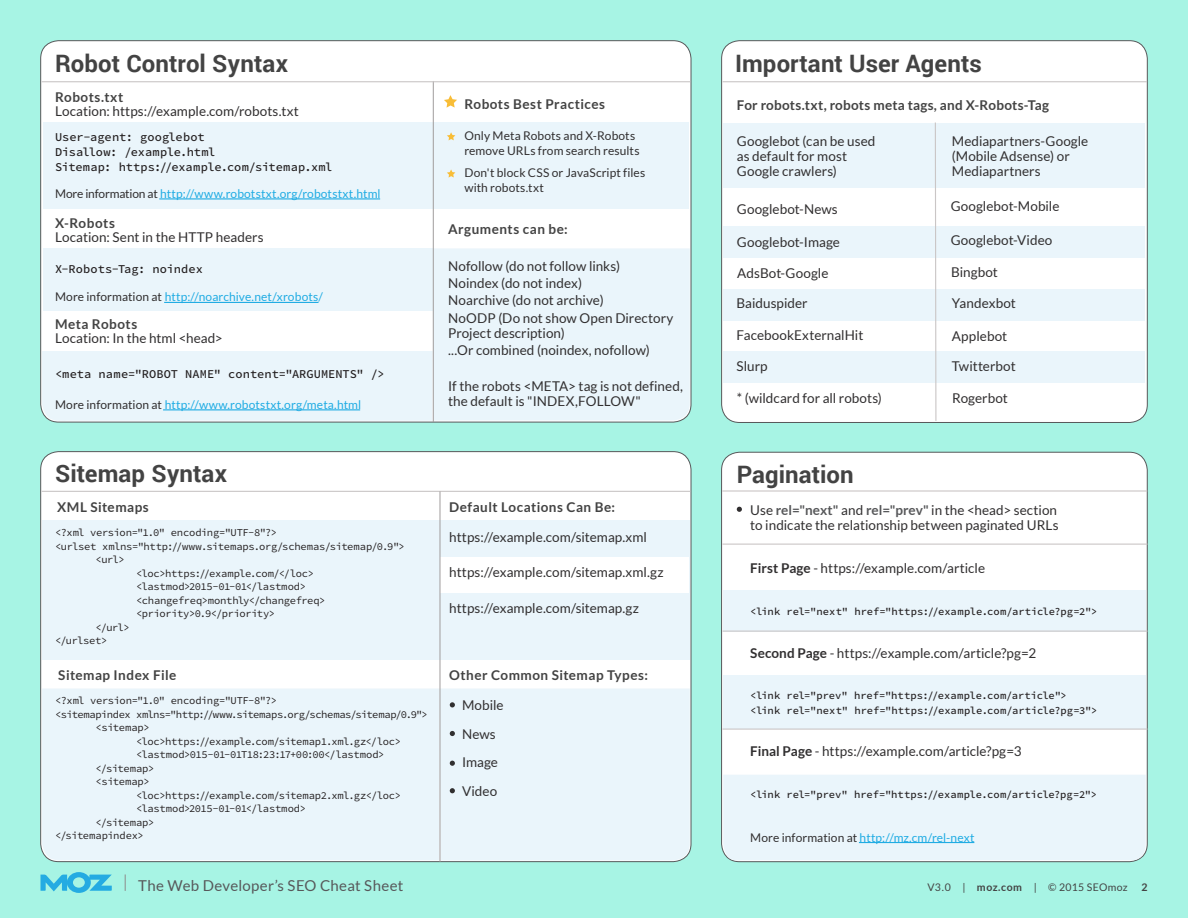
<style>
.page{position:relative;width:1188px;height:918px;background:#a7f4e4}
.page>*{position:absolute;margin:0;border:0;box-sizing:border-box;transform-origin:0 0}
.t1{font:700 24px "Roboto";letter-spacing:.005em;color:#434343}
.t2{font:15px "Lato";letter-spacing:.02em;color:#57585a}
.t3{font:13.5px/15px "Lato";letter-spacing:.005em;color:#312f30}
.t4{font:700 13.5px "Lato";letter-spacing:.035em;color:#434343}
.t5{font:700 13.5px "Lato";letter-spacing:.015em;color:#434343}
.t6{font:12px "Lato";letter-spacing:.005em;color:#20ace3}
.t7{font:500 12px/15px "Source Code Pro";color:#231f20}
.t8{font:12px/15px "Lato";letter-spacing:.01em;color:#312f30}
.t9{font:10.5px "Source Code Pro";letter-spacing:-.025em;color:#231f20}
.t10{font:500 10.5px/15px "Source Code Pro";color:#231f20}
.t11{font:10.5px "Lato";letter-spacing:.035em;color:#434343}
.t12{font:700 10.5px "Lato";color:#434343}
.s1{color:#312f30}
.s2{font-weight:700;color:#57585a}
.s3{font-weight:700}
</style>
<div class="page">
<svg style="left:40px;top:872px;width:72px;height:21px"></svg>
<svg style="left:125px;top:874px;width:1px;height:17px"></svg>
<div style="left:41px;top:41px;width:650px;height:381px;background:#fff;border-radius:18px"></div>
<div style="left:41px;top:452px;width:650px;height:410px;background:#fff;border-radius:18px"></div>
<div style="left:42px;top:351px;width:391px;height:71px;background:#eaf5fb"></div>
<div style="left:42px;top:688px;width:398px;height:174px;background:#eaf5fb"></div>
<div style="left:434px;top:248px;width:256px;height:172px;background:#eaf5fb"></div>
<div style="left:722px;top:41px;width:425px;height:381px;background:#fff;border-radius:18px"></div>
<div style="left:43px;top:122px;width:645px;height:86px;background:#eaf5fb"></div>
<div style="left:297px;top:521px;width:393px;height:139px;background:#eaf5fb"></div>
<div style="left:42px;top:521px;width:256px;height:139px;background:#eaf5fb"></div>
<div style="left:43px;top:248px;width:390px;height:63px;background:#eaf5fb"></div>
<hr style="left:433px;top:81px;width:1px;height:341px;background:#a09c9c">
<div style="left:724px;top:123px;width:421px;height:64px;background:#eaf5fb"></div>
<div style="left:724px;top:226px;width:421px;height:32px;background:#eaf5fb"></div>
<hr style="left:723px;top:81px;width:424px;height:1px;background:#cac6c6">
<hr style="left:42px;top:81px;width:648px;height:1px;background:#cac6c6">
<hr style="left:42px;top:491px;width:648px;height:1px;background:#cac6c6">
<hr style="left:159px;top:198px;width:221px;height:1px;background:#20ace3">
<hr style="left:164px;top:302px;width:155px;height:1px;background:#20ace3">
<hr style="left:163px;top:409px;width:197px;height:1px;background:#20ace3">
<div style="left:440px;top:557px;width:249px;height:35px;background:#fff"></div>
<div style="left:441px;top:688px;width:249px;height:172px;background:#eaf5fb"></div>
<hr style="left:440px;top:492px;width:1px;height:369px;background:#a09c9c">
<svg style="left:444px;top:95px;width:13px;height:13px"></svg>
<svg style="left:447px;top:132px;width:8px;height:8px"></svg>
<svg style="left:447px;top:169px;width:8px;height:9px"></svg>
<div style="left:724px;top:289px;width:421px;height:32px;background:#eaf5fb"></div>
<div style="left:722px;top:452px;width:425px;height:410px;background:#fff;border-radius:18px"></div>
<hr style="left:722px;top:490px;width:425px;height:2px;background:#cac6c6">
<div style="left:723px;top:775px;width:423px;height:87px;background:#eaf5fb"></div>
<div style="left:723px;top:590px;width:423px;height:41px;background:#eaf5fb"></div>
<div style="left:723px;top:675px;width:423px;height:54px;background:#eaf5fb"></div>
<hr style="left:722px;top:544px;width:426px;height:1px;background:#cac6c6">
<hr style="left:722px;top:631px;width:426px;height:1px;background:#cac6c6">
<hr style="left:722px;top:729px;width:426px;height:1px;background:#cac6c6">
<hr style="left:859px;top:842px;width:115px;height:1px;background:#20ace3">
<svg style="left:737px;top:507px;width:5px;height:5px"></svg>
<div style="left:723px;top:351px;width:421px;height:32px;background:#eaf5fb"></div>
<svg style="left:934px;top:122px;width:3px;height:299px"></svg>
<h1 class="t1" style="left:55px;top:47px;width:234px">Robot Control Syntax</h1>
<h1 class="t1" style="left:735px;top:47px;width:248px">Important User Agents</h1>
<p class="t4" style="left:55px;top:89px;width:70px">Robots.txt</p>
<p class="t3" style="left:55px;top:103px;width:245px">Location: https://example.com/robots.txt</p>
<p class="t7" style="left:55px;top:130px;width:279px">User-agent: googlebot<br>Disallow: /example.html<br>Sitemap: https://example.com/sitemap.xml</p>
<p class="t6" style="left:55px;top:187px;width:327px"><span class="s1">More information at</span> http://www.robotstxt.org/robotstxt.html</p>
<p class="t4" style="left:55px;top:215px;width:61px">X-Robots</p>
<p class="t3" style="left:55px;top:229px;width:210px">Location: Sent in the HTTP headers</p>
<p class="t7" style="left:55px;top:262px;width:149px">X-Robots-Tag: noindex</p>
<p class="t6" style="left:55px;top:290px;width:269px"><span class="s1">More information at</span> http://noarchive.net/xrobots/</p>
<p class="t4" style="left:55px;top:317px;width:84px">Meta Robots</p>
<p class="t3" style="left:55px;top:331px;width:169px">Location: In the html &lt;head&gt;</p>
<p class="t7" style="left:55px;top:367px;width:331px">&lt;meta name="ROBOT NAME" content="ARGUMENTS" /&gt;</p>
<p class="t6" style="left:55px;top:398px;width:308px"><span class="s1">More information at</span> http://www.robotstxt.org/meta.html</p>
<h1 class="t1" style="left:55px;top:456px;width:174px">Sitemap Syntax</h1>
<p class="t4" style="left:57px;top:499px;width:93px">XML Sitemaps</p>
<p class="t9" style="left:55px;top:526px;width:224px">&lt;?xml version="1.0" encoding="UTF-8"?&gt;</p>
<p class="t9" style="left:55px;top:539px;width:351px">&lt;urlset xmlns="http://www.sitemaps.org/schemas/sitemap/0.9"&gt;</p>
<p class="t9" style="left:96px;top:553px;width:31px">&lt;url&gt;</p>
<p class="t9" style="left:136px;top:566px;width:180px">&lt;loc&gt;https://example.com/&lt;/loc&gt;</p>
<p class="t9" style="left:136px;top:580px;width:171px">&lt;lastmod&gt;2015-01-01&lt;/lastmod&gt;</p>
<p class="t9" style="left:136px;top:593px;width:191px">&lt;changefreq&gt;monthly&lt;/changefreq&gt;</p>
<p class="t9" style="left:136px;top:607px;width:141px">&lt;priority&gt;0.9&lt;/priority&gt;</p>
<p class="t9" style="left:96px;top:620px;width:36px">&lt;/url&gt;</p>
<p class="t9" style="left:55px;top:634px;width:54px">&lt;/urlset&gt;</p>
<p class="t4" style="left:58px;top:668px;width:119px">Sitemap Index File</p>
<p class="t9" style="left:55px;top:694px;width:224px">&lt;?xml version="1.0" encoding="UTF-8"?&gt;</p>
<p class="t9" style="left:55px;top:707px;width:374px">&lt;sitemapindex xmlns="http://www.sitemaps.org/schemas/sitemap/0.9"&gt;</p>
<p class="t9" style="left:96px;top:721px;width:56px">&lt;sitemap&gt;</p>
<p class="t9" style="left:136px;top:734px;width:267px">&lt;loc&gt;https://example.com/sitemap1.xml.gz&lt;/loc&gt;</p>
<p class="t9" style="left:136px;top:748px;width:250px">&lt;lastmod&gt;015-01-01T18:23:17+00:00&lt;/lastmod&gt;</p>
<p class="t9" style="left:96px;top:761px;width:60px">&lt;/sitemap&gt;</p>
<p class="t9" style="left:96px;top:775px;width:56px">&lt;sitemap&gt;</p>
<p class="t9" style="left:136px;top:788px;width:267px">&lt;loc&gt;https://example.com/sitemap2.xml.gz&lt;/loc&gt;</p>
<p class="t9" style="left:136px;top:802px;width:171px">&lt;lastmod&gt;2015-01-01&lt;/lastmod&gt;</p>
<p class="t9" style="left:96px;top:815px;width:60px">&lt;/sitemap&gt;</p>
<p class="t9" style="left:55px;top:829px;width:90px">&lt;/sitemapindex&gt;</p>
<p class="t4" style="left:464px;top:96px;width:142px">Robots Best Practices</p>
<p class="t8" style="left:464px;top:128px;width:177px">Only Meta Robots and X-Robots remove URLs from search results</p>
<p class="t8" style="left:464px;top:165px;width:182px">Don't block CSS or JavaScript files with robots.txt</p>
<p class="t4" style="left:448px;top:222px;width:121px">Arguments can be:</p>
<p class="t3" style="left:448px;top:257px;width:227px;line-height:17.4px">Nofollow (do not follow links)<br>Noindex (do not index)<br>Noarchive (do not archive)<br>NoODP (Do not show Open Directory</p>
<p class="t3" style="left:448px;top:324px;width:203px;line-height:17.4px">Project description)<br>...Or combined (noindex, nofollow)</p>
<p class="t3" style="left:448px;top:378px;width:236px">If the robots &lt;META&gt; tag is not defined, the default is "INDEX,FOLLOW"</p>
<p class="t4" style="left:449px;top:499px;width:167px">Default Locations Can Be:</p>
<p class="t3" style="left:449px;top:530px;width:199px">https://example.com/sitemap.xml</p>
<p class="t3" style="left:449px;top:565px;width:216px">https://example.com/sitemap.xml.gz</p>
<p class="t3" style="left:449px;top:600px;width:191px">https://example.com/sitemap.gz</p>
<p class="t4" style="left:449px;top:668px;width:200px">Other Common Sitemap Types:</p>
<p class="t3" style="left:462px;top:691px;width:43px;line-height:28.5px">Mobile<br>News<br>Image<br>Video</p>
<p class="t5" style="left:737px;top:98px;width:314px">For robots.txt, robots meta tags, and X-Robots-Tag</p>
<p class="t3" style="left:737px;top:134px;width:140px">Googlebot (can be used as default for most<br>Google crawlers)</p>
<p class="t3" style="left:737px;top:201px;width:102px">Googlebot-News</p>
<p class="t3" style="left:737px;top:234px;width:105px">Googlebot-Image</p>
<p class="t3" style="left:952px;top:134px;width:138px">Mediapartners-Google (Mobile Adsense) or<br>Mediapartners</p>
<p class="t3" style="left:951px;top:198px;width:110px">Googlebot-Mobile</p>
<p class="t3" style="left:951px;top:233px;width:103px">Googlebot-Video</p>
<p class="t3" style="left:737px;top:266px;width:93px">AdsBot-Google</p>
<p class="t3" style="left:951px;top:265px;width:48px">Bingbot</p>
<p class="t3" style="left:737px;top:295px;width:73px">Baiduspider</p>
<p class="t3" style="left:952px;top:296px;width:66px">Yandexbot</p>
<p class="t3" style="left:737px;top:328px;width:128px">FacebookExternalHit</p>
<p class="t3" style="left:952px;top:328px;width:57px">Applebot</p>
<p class="t3" style="left:737px;top:358px;width:33px">Slurp</p>
<p class="t3" style="left:952px;top:359px;width:65px">Twitterbot</p>
<p class="t3" style="left:737px;top:390px;width:147px">* (wildcard for all robots)</p>
<p class="t3" style="left:952px;top:390px;width:57px">Rogerbot</p>
<h1 class="t1" style="left:737px;top:458px;width:119px">Pagination</h1>
<p class="t3" style="left:750px;top:502px;width:310px">Use <span class="s2">rel="next"</span> and <span class="s2">rel="prev"</span> in the &lt;head&gt; section to indicate the relationship between paginated URLs</p>
<p class="t3" style="left:750px;top:560px;width:236px"><span class="s3">First Page</span> - https://example.com/article</p>
<p class="t10" style="left:750px;top:604px;width:349px">&lt;link rel="next" href="https://example.com/article?pg=2"&gt;</p>
<p class="t3" style="left:750px;top:646px;width:287px"><span class="s3">Second Page</span> - https://example.com/article?pg=2</p>
<p class="t10" style="left:750px;top:688px;width:349px">&lt;link rel="prev" href="https://example.com/article"&gt; &lt;link rel="next" href="https://example.com/article?pg=3"&gt;</p>
<p class="t3" style="left:750px;top:743px;width:273px"><span class="s3">Final Page</span> - https://example.com/article?pg=3</p>
<p class="t10" style="left:750px;top:787px;width:348px">&lt;link rel="prev" href="https://example.com/article?pg=2"&gt;</p>
<p class="t6" style="left:750px;top:831px;width:226px"><span class="s1">More information at</span> http://mz.cm/rel-next</p>
<p class="t2" style="left:138px;top:878px;width:267px">The Web Developer’s SEO Cheat Sheet</p>
<p class="t11" style="left:927px;top:882px;width:202px">V3.0 | <span class="s3">moz.com</span> | © 2015 SEOmoz</p>
<p class="t12" style="left:1141px;top:881px;width:8px">2</p>
</div>
